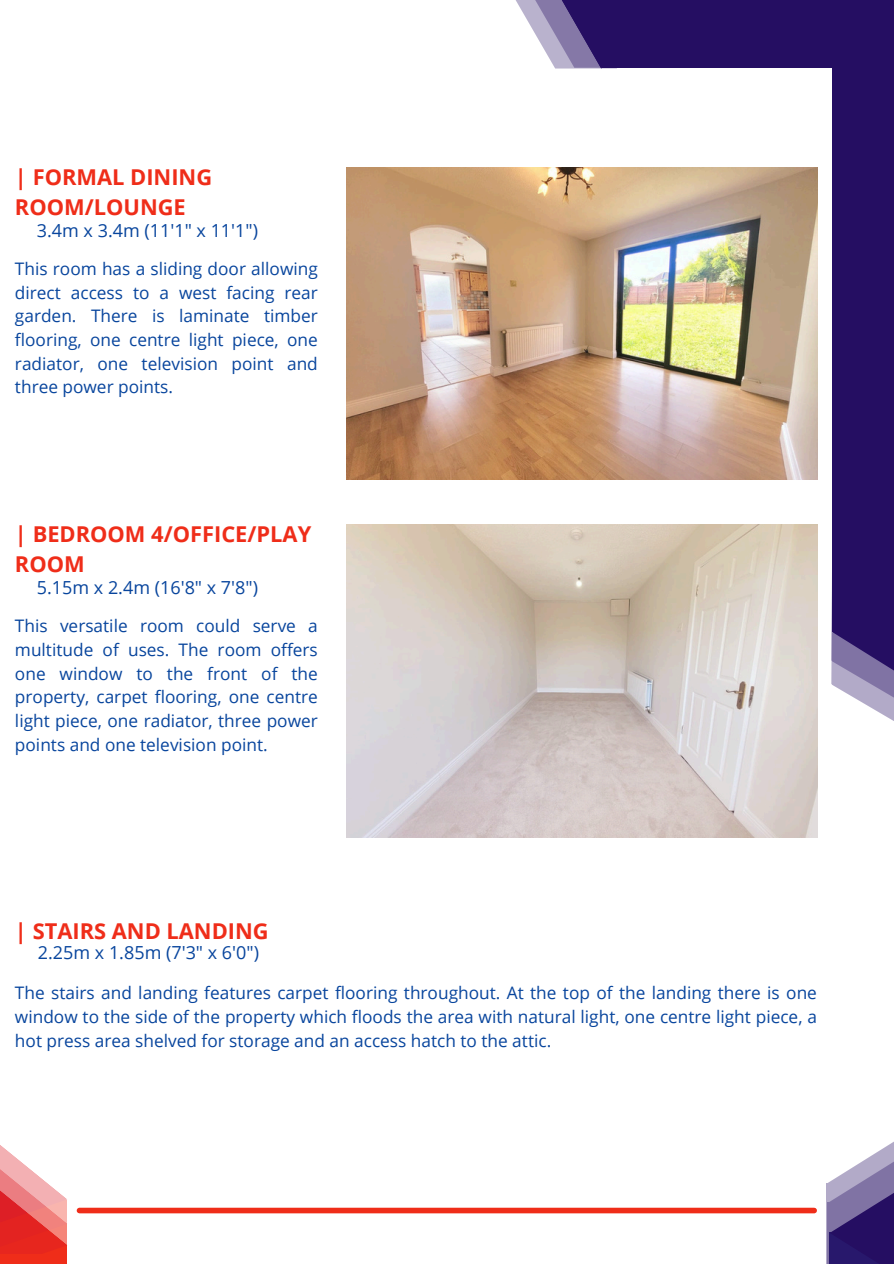
<style>
.page{position:relative;width:894px;height:1264px;background:#fff}
.page>*{position:absolute;margin:0;border:0;box-sizing:border-box;transform-origin:0 0}
.t1{font:700 21.9px/30.3px "Open Sans";color:#ef2d19}
.t2{font:18px "Open Sans";color:#08459d}
.t3{font:17.25px/23.7px "Open Sans";color:#08459d;text-align:justify}
</style>
<div class="page">
<svg style="left:515px;top:0;width:13px;height:21px"></svg>
<svg style="left:528px;top:0;width:27px;height:68px;fill:#b9b2cd"></svg>
<div style="left:602px;top:0;width:291px;height:68px;background:#250e62"></div>
<svg style="left:831px;top:585px;width:62px;height:136px"></svg>
<div style="left:832px;top:0;width:61px;height:631px;background:#250e62"></div>
<svg style="left:832px;top:631px;width:61px;height:60px;background:#6c5d95"></svg>
<svg style="left:555px;top:0;width:62px;height:69px"></svg>
<div style="left:826px;top:1202px;width:67px;height:61px;background:#28186c"></div>
<svg style="left:826px;top:1142px;width:67px;height:113px"></svg>
<svg style="left:0;top:1145px;width:67px;height:118px"></svg>
<div style="left:79px;top:1207px;width:735px;height:6px;background:#ef2d19"></div>
<img style="left:346px;top:524px;width:470px;height:313px">
<img style="left:346px;top:167px;width:470px;height:313px">
<p class="t1" style="left:15px;top:161px;width:199px">| FORMAL DINING<br>ROOM/LOUNGE</p>
<p class="t2" style="left:37px;top:217px;width:223px">3.4m x 3.4m (11'1" x 11'1")</p>
<p class="t3" style="left:15px;top:256px;width:304px">This room has a sliding door allowing direct access to a west facing rear garden. There is laminate timber flooring, one centre light piece, one radiator, one television point and three power points.</p>
<h1 class="t1" style="left:15px;top:518px;width:298px">| BEDROOM 4/OFFICE/PLAY<br>ROOM</h1>
<p class="t2" style="left:37px;top:575px;width:223px">5.15m x 2.4m (16'8" x 7'8")</p>
<p class="t3" style="left:15px;top:614px;width:304px">This versatile room could serve a multitude of uses. The room offers one window to the front of the property, carpet flooring, one centre light piece, one radiator, three power points and one television point.</p>
<p class="t1" style="left:15px;top:915px;width:255px">| STAIRS AND LANDING</p>
<p class="t2" style="left:38px;top:939px;width:223px">2.25m x 1.85m (7'3" x 6'0")</p>
<h1 class="t3" style="left:15px;top:980px;width:803px">The stairs and landing features carpet flooring throughout. At the top of the landing there is one window to the side of the property which floods the area with natural light, one centre light piece, a hot press area shelved for storage and an access hatch to the attic.</h1>
</div>
